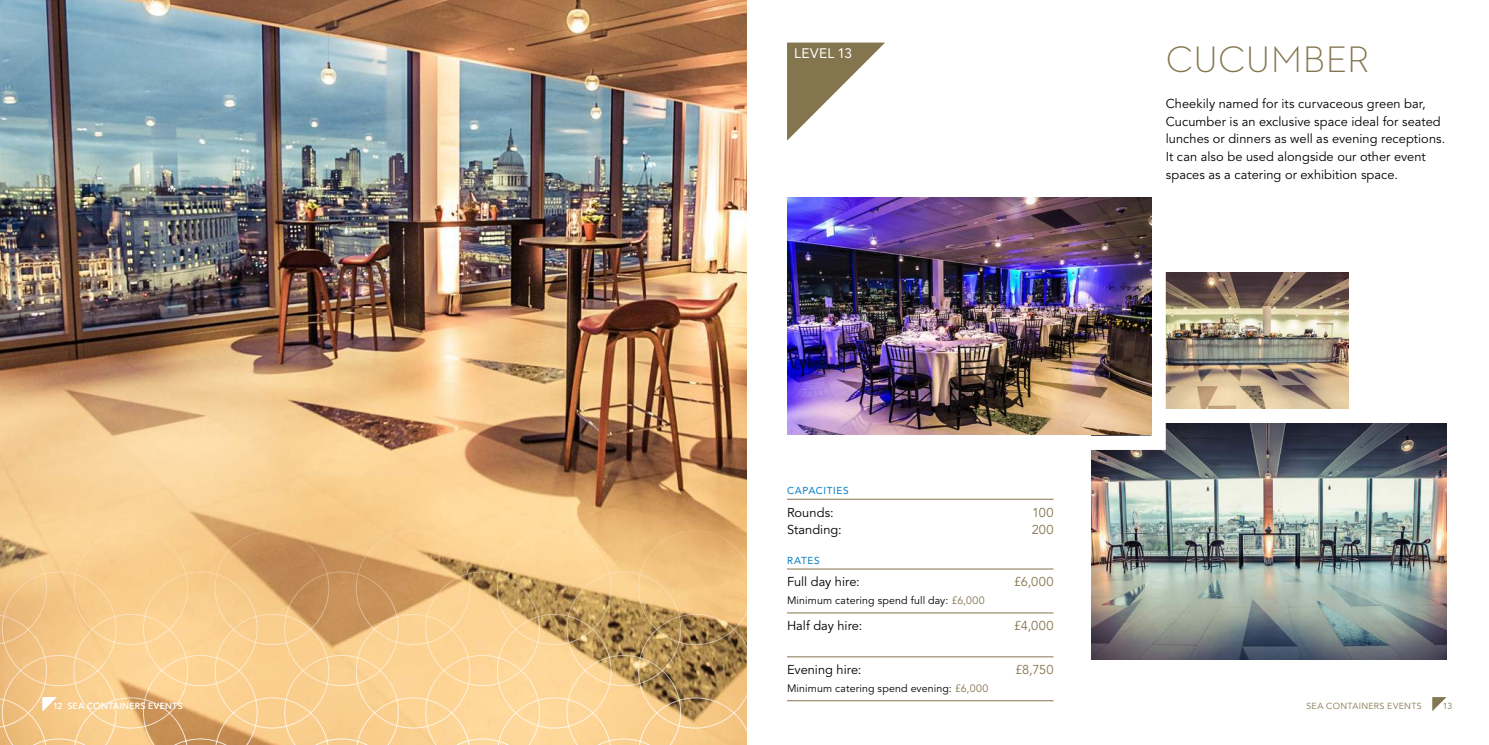
<style>
.page{position:relative;width:1489px;height:745px;background:#fff}
.page>*{position:absolute;margin:0;border:0;box-sizing:border-box;transform-origin:0 0}
.t1{font:300 37.5px "Neutraface 2 Text";letter-spacing:.01em;color:#83754e}
.t2{font:13.75px "Avenir LT Std";letter-spacing:.03em;color:#fff}
.t3{font:12.75px/17.5px "Avenir LT Std";letter-spacing:.005em;color:#000}
.t4{font:12.75px "Avenir LT Std";letter-spacing:.035em;color:#83754e}
.t5{font:10.62px "Avenir LT Std";letter-spacing:.01em;color:#000}
.t6{font:10px "Avenir LT Std";letter-spacing:.065em;color:#007cc2}
.t7{font:8.75px "Avenir LT Std";letter-spacing:.04em;color:#fff}
.t8{font:8.75px "Avenir LT Std";letter-spacing:.04em;color:#83754e}
.s1{color:#83754e}
</style>
<div class="page">
<img style="left:1091px;top:423px;width:355px;height:236px">
<img style="left:0;top:0;width:746px;height:529px">
<img style="left:1172px;top:272px;width:176px;height:136px">
<svg style="left:787px;top:197px;width:385px;height:259px"></svg>
<svg style="left:0;top:529px;width:747px;height:215px;background:#eabf83"></svg>
<svg style="left:787px;top:43px;width:98px;height:98px"></svg>
<hr style="left:787px;top:498px;width:266px;height:1px;background:#83754e">
<hr style="left:787px;top:568px;width:266px;height:1px;background:#83754e">
<hr style="left:787px;top:612px;width:266px;height:1px;background:#83754e">
<hr style="left:787px;top:656px;width:266px;height:1px;background:#83754e">
<hr style="left:787px;top:700px;width:266px;height:1px;background:#83754e">
<img style="left:787px;top:198px;width:364px;height:236px">
<svg style="left:1432px;top:697px;width:14px;height:13px"></svg>
<svg style="left:43px;top:696px;width:14px;height:14px"></svg>
<p class="t2" style="left:794px;top:45px;width:60px">LEVEL 13</p>
<h1 class="t1" style="left:1165px;top:36px;width:205px">CUCUMBER</h1>
<p class="t3" style="left:1165px;top:96px;width:281px">Cheekily named for its curvaceous green bar, Cucumber is an exclusive space ideal for seated lunches or dinners as well as evening receptions.<br>It can also be used alongside our other event spaces as a catering or exhibition space.</p>
<p class="t6" style="left:787px;top:484px;width:63px">CAPACITIES</p>
<p class="t3" style="left:787px;top:503px;width:48px">Rounds:</p>
<p class="t4" style="left:1032px;top:504px;width:23px">100</p>
<p class="t3" style="left:787px;top:521px;width:56px">Standing:</p>
<p class="t4" style="left:1031px;top:522px;width:23px">200</p>
<p class="t6" style="left:787px;top:554px;width:34px">RATES</p>
<p class="t3" style="left:787px;top:573px;width:74px">Full day hire:</p>
<p class="t4" style="left:1013px;top:574px;width:41px">£6,000</p>
<p class="t5" style="left:787px;top:593px;width:199px">Minimum catering spend full day: <span class="s1">£6,000</span></p>
<p class="t3" style="left:787px;top:617px;width:77px">Half day hire:</p>
<p class="t4" style="left:1013px;top:618px;width:41px">£4,000</p>
<p class="t3" style="left:787px;top:661px;width:76px">Evening hire:</p>
<p class="t4" style="left:1015px;top:662px;width:40px">£8,750</p>
<p class="t5" style="left:787px;top:681px;width:203px">Minimum catering spend evening: <span class="s1">£6,000</span></p>
<p class="t7" style="left:53px;top:700px;width:131px">12 SEA CONTAINERS EVENTS</p>
<p class="t8" style="left:1306px;top:700px;width:117px">SEA CONTAINERS EVENTS</p>
<p class="t8" style="left:1442px;top:700px;width:11px">13</p>
</div>
